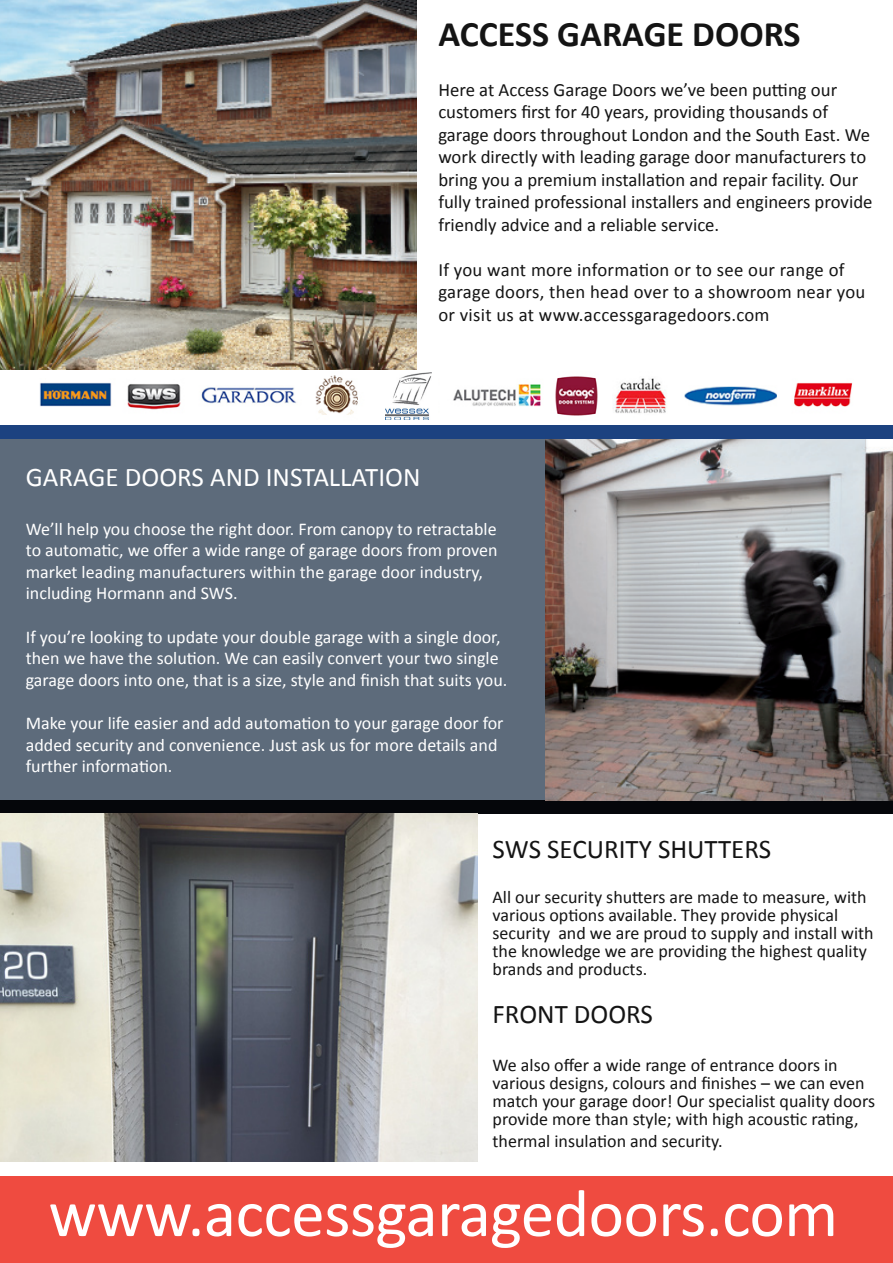
<style>
.page{position:relative;width:893px;height:1263px;background:#fff}
.page>*{position:absolute;margin:0;border:0;box-sizing:border-box;transform-origin:0 0}
.t1{font:67.5px "Calibri";letter-spacing:-.01em;color:#fff}
.t2{font:700 36px "Calibri";color:#141414}
.t3{font:27px "Calibri";color:#141414}
.t4{font:27px "Calibri";color:#fff}
.t5{font:18.75px/22.5px "Calibri";color:#141414}
.t6{font:18px/21.6px "Calibri";color:#fff}
.t7{font:18px/18px "Calibri";color:#141414}
</style>
<div class="page">
<div style="left:0;top:439px;width:545px;height:367px;background:#5d6b7b"></div>
<img style="left:40px;top:372px;width:813px;height:48px">
<div style="left:0;top:800px;width:893px;height:14px;background:#05060a"></div>
<div style="left:0;top:1175px;width:893px;height:88px;background:#ef4b40"></div>
<img style="left:0;top:814px;width:478px;height:348px">
<img style="left:0;top:0;width:417px;height:369px">
<img style="left:545px;top:439px;width:348px;height:361px">
<div style="left:0;top:425px;width:893px;height:14px;background:#1c4280"></div>
<div style="left:369px;top:375px;width:69px;height:40px;background:#fff"></div>
<img style="left:386px;top:372px;width:45px;height:47px">
<h2 class="t2" style="left:438px;top:11px;width:364px">ACCESS GARAGE DOORS</h2>
<p class="t5" style="left:438px;top:78px;width:436px">Here at Access Garage Doors we’ve been putting our customers first for 40 years, providing thousands of garage doors throughout London and the South East. We work directly with leading garage door manufacturers to bring you a premium installation and repair facility. Our fully trained professional installers and engineers provide friendly advice and a reliable service.</p>
<p class="t5" style="left:438px;top:258px;width:428px">If you want more information or to see our range of garage doors, then head over to a showroom near you or visit us at www.accessgaragedoors.com</p>
<h3 class="t4" style="left:26px;top:460px;width:396px">GARAGE DOORS AND INSTALLATION</h3>
<p class="t6" style="left:26px;top:518px;width:473px">We’ll help you choose the right door. From canopy to retractable to automatic, we offer a wide range of garage doors from proven market leading manufacturers within the garage door industry, including Hormann and SWS.</p>
<p class="t6" style="left:26px;top:626px;width:483px">If you’re looking to update your double garage with a single door, then we have the solution. We can easily convert your two single garage doors into one, that is a size, style and finish that suits you.</p>
<p class="t6" style="left:26px;top:712px;width:479px">Make your life easier and add automation to your garage door for added security and convenience. Just ask us for more details and further information.</p>
<h3 class="t3" style="left:493px;top:832px;width:280px">SWS SECURITY SHUTTERS</h3>
<p class="t7" style="left:493px;top:888px;width:383px">All our security shutters are made to measure, with various options available. They provide physical security and we are proud to supply and install with the knowledge we are providing the highest quality brands and products.</p>
<h3 class="t3" style="left:493px;top:997px;width:162px">FRONT DOORS</h3>
<p class="t7" style="left:493px;top:1056px;width:384px">We also offer a wide range of entrance doors in various designs, colours and finishes – we can even match your garage door! Our specialist quality doors provide more than style; with high acoustic rating,</p>
<p class="t7" style="left:493px;top:1132px;width:232px">thermal insulation and security.</p>
<h1 class="t1" style="left:49px;top:1171px;width:791px">www.accessgaragedoors.com</h1>
</div>
